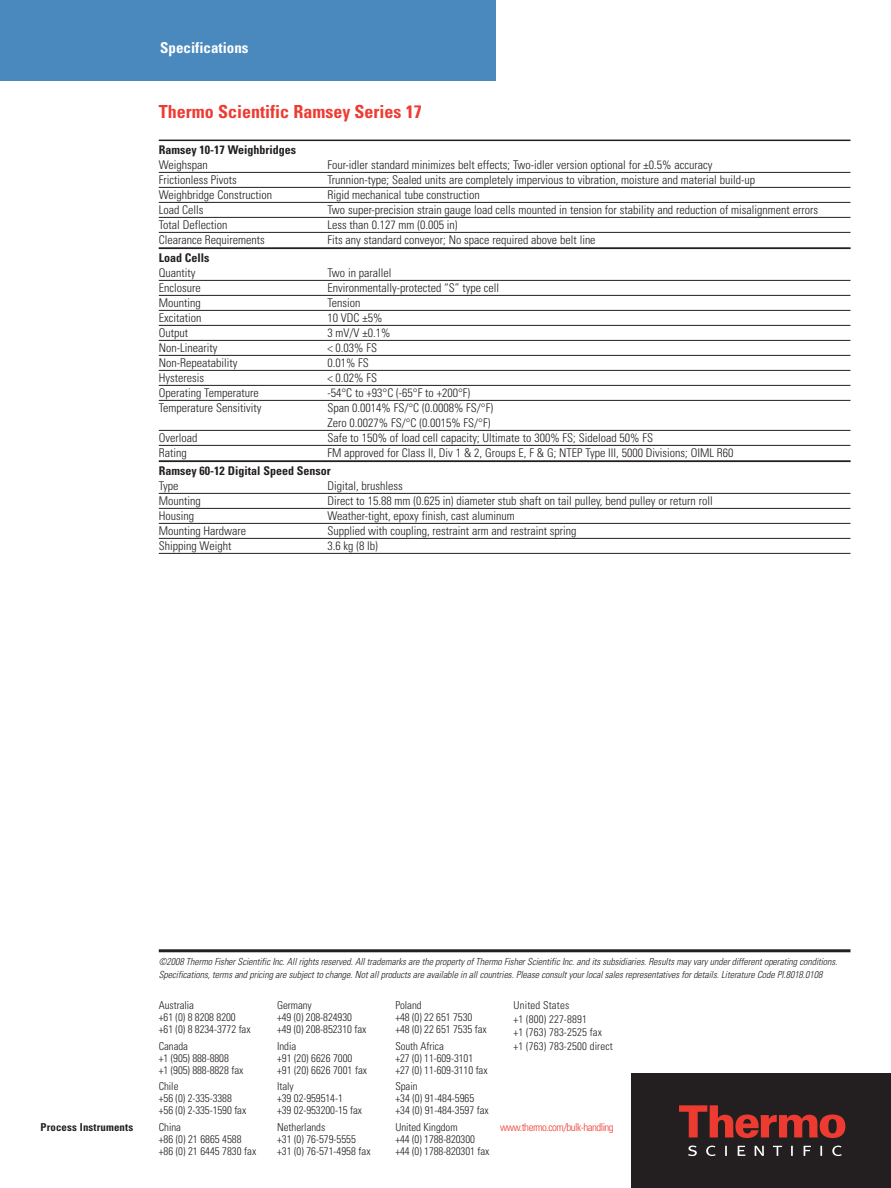
<style>
.page{position:relative;width:891px;height:1188px;background:#fff}
.page>*{position:absolute;margin:0;border:0;box-sizing:border-box;transform-origin:0 0}
.t1{font:700 condensed 18px "Univers";color:#ee3b32}
.t2{font:700 condensed 15px "Univers";color:#fff}
.t3{font:300 condensed 12px/15px "Univers";color:#231f20}
.t4{font:700 condensed 12px "Univers";color:#231f20}
.t5{font:300 condensed 10.8px/12px "Univers";letter-spacing:-.005em;color:#231f20}
.t6{font:300 condensed 10.8px/13.5px "Univers";letter-spacing:.015em;color:#231f20}
.t7{font:300 condensed 10.8px "Univers";letter-spacing:-.045em;color:#ee3e34}
.t8{font:700 condensed 10.8px "Univers";letter-spacing:.015em;color:#231f20}
.t9{font:italic 300 condensed 9.75px/12.8px "Univers";letter-spacing:-.005em;color:#231f20}
</style>
<div class="page">
<div style="left:0;top:0;width:496px;height:81px;background:#4a89be"></div>
<hr style="left:159px;top:140px;width:691px;height:1px;background:#231f20">
<hr style="left:159px;top:172px;width:691px;height:1px;background:#231f20">
<hr style="left:159px;top:187px;width:691px;height:1px;background:#231f20">
<hr style="left:159px;top:202px;width:691px;height:1px;background:#231f20">
<hr style="left:159px;top:217px;width:691px;height:1px;background:#231f20">
<hr style="left:159px;top:232px;width:691px;height:1px;background:#231f20">
<hr style="left:159px;top:248px;width:691px;height:1px;background:#231f20">
<hr style="left:159px;top:280px;width:691px;height:1px;background:#231f20">
<hr style="left:159px;top:295px;width:691px;height:1px;background:#231f20">
<hr style="left:159px;top:310px;width:691px;height:1px;background:#231f20">
<hr style="left:159px;top:325px;width:691px;height:1px;background:#231f20">
<hr style="left:159px;top:340px;width:691px;height:1px;background:#231f20">
<hr style="left:159px;top:355px;width:691px;height:1px;background:#231f20">
<hr style="left:159px;top:370px;width:691px;height:1px;background:#231f20">
<hr style="left:159px;top:385px;width:691px;height:1px;background:#231f20">
<hr style="left:159px;top:400px;width:691px;height:1px;background:#231f20">
<hr style="left:159px;top:430px;width:691px;height:1px;background:#231f20">
<hr style="left:159px;top:445px;width:691px;height:1px;background:#231f20">
<hr style="left:159px;top:461px;width:691px;height:1px;background:#231f20">
<hr style="left:159px;top:493px;width:691px;height:1px;background:#231f20">
<hr style="left:159px;top:508px;width:691px;height:1px;background:#231f20">
<hr style="left:159px;top:523px;width:691px;height:1px;background:#231f20">
<hr style="left:159px;top:538px;width:691px;height:1px;background:#231f20">
<hr style="left:159px;top:553px;width:691px;height:1px;background:#231f20">
<div style="left:632px;top:1073px;width:259px;height:115px;background:#231f20"></div>
<svg style="left:679px;top:1105px;width:166px;height:33px"></svg>
<svg style="left:688px;top:1146px;width:154px;height:10px"></svg>
<hr style="left:159px;top:949px;width:692px;height:3px;background:#231f20">
<hr style="left:890px;top:0;width:1px;height:374px;background:#c2c3c6">
<p class="t2" style="left:160px;top:42px;width:90px">Specifications</p>
<h1 class="t1" style="left:159px;top:105px;width:265px">Thermo Scientific Ramsey Series 17</h1>
<p class="t4" style="left:159px;top:145px;width:139px">Ramsey 10-17 Weighbridges</p>
<p class="t3" style="left:159px;top:158px;width:51px">Weighspan</p>
<p class="t3" style="left:327px;top:158px;width:387px">Four-idler standard minimizes belt effects; Two-idler version optional for ±0.5% accuracy</p>
<p class="t3" style="left:159px;top:173px;width:80px">Frictionless Pivots</p>
<p class="t3" style="left:327px;top:173px;width:429px">Trunnion-type; Sealed units are completely impervious to vibration, moisture and material build-up</p>
<p class="t3" style="left:159px;top:188px;width:115px">Weighbridge Construction</p>
<p class="t3" style="left:327px;top:188px;width:154px">Rigid mechanical tube construction</p>
<p class="t3" style="left:159px;top:203px;width:46px">Load Cells</p>
<p class="t3" style="left:327px;top:203px;width:492px">Two super-precision strain gauge load cells mounted in tension for stability and reduction of misalignment errors</p>
<p class="t3" style="left:159px;top:218px;width:70px">Total Deflection</p>
<p class="t3" style="left:327px;top:218px;width:132px">Less than 0.127 mm (0.005 in)</p>
<p class="t3" style="left:159px;top:233px;width:108px">Clearance Requirements</p>
<p class="t3" style="left:327px;top:233px;width:270px">Fits any standard conveyor; No space required above belt line</p>
<p class="t4" style="left:159px;top:253px;width:52px">Load Cells</p>
<p class="t3" style="left:159px;top:266px;width:38px">Quantity</p>
<p class="t3" style="left:327px;top:266px;width:66px">Two in parallel</p>
<p class="t3" style="left:159px;top:281px;width:43px">Enclosure</p>
<p class="t3" style="left:327px;top:281px;width:173px">Environmentally-protected “S” type cell</p>
<p class="t3" style="left:159px;top:296px;width:43px">Mounting</p>
<p class="t3" style="left:327px;top:296px;width:35px">Tension</p>
<p class="t3" style="left:159px;top:311px;width:44px">Excitation</p>
<p class="t3" style="left:327px;top:311px;width:57px">10 VDC ±5%</p>
<p class="t3" style="left:159px;top:326px;width:31px">Output</p>
<p class="t3" style="left:327px;top:326px;width:65px">3 mV/V ±0.1%</p>
<p class="t3" style="left:159px;top:341px;width:60px">Non-Linearity</p>
<p class="t3" style="left:327px;top:341px;width:51px">&lt; 0.03% FS</p>
<p class="t3" style="left:159px;top:356px;width:80px">Non-Repeatability</p>
<p class="t3" style="left:327px;top:356px;width:43px">0.01% FS</p>
<p class="t3" style="left:159px;top:371px;width:47px">Hysteresis</p>
<p class="t3" style="left:327px;top:371px;width:51px">&lt; 0.02% FS</p>
<p class="t3" style="left:159px;top:386px;width:101px">Operating Temperature</p>
<p class="t3" style="left:327px;top:386px;width:144px">-54°C to +93°C (-65°F to +200°F)</p>
<p class="t3" style="left:159px;top:401px;width:104px">Temperature Sensitivity</p>
<p class="t3" style="left:327px;top:401px;width:167px">Span 0.0014% FS/°C (0.0008% FS/°F)<br>Zero 0.0027% FS/°C (0.0015% FS/°F)</p>
<p class="t3" style="left:159px;top:431px;width:40px">Overload</p>
<p class="t3" style="left:327px;top:431px;width:327px">Safe to 150% of load cell capacity; Ultimate to 300% FS; Sideload 50% FS</p>
<p class="t3" style="left:159px;top:446px;width:29px">Rating</p>
<p class="t3" style="left:327px;top:446px;width:408px">FM approved for Class II, Div 1 &amp; 2, Groups E, F &amp; G; NTEP Type III, 5000 Divisions; OIML R60</p>
<p class="t4" style="left:159px;top:466px;width:174px">Ramsey 60-12 Digital Speed Sensor</p>
<p class="t3" style="left:159px;top:479px;width:21px">Type</p>
<p class="t3" style="left:327px;top:479px;width:77px">Digital, brushless</p>
<p class="t3" style="left:159px;top:494px;width:43px">Mounting</p>
<p class="t3" style="left:327px;top:494px;width:387px">Direct to 15.88 mm (0.625 in) diameter stub shaft on tail pulley, bend pulley or return roll</p>
<p class="t3" style="left:159px;top:509px;width:37px">Housing</p>
<p class="t3" style="left:327px;top:509px;width:189px">Weather-tight, epoxy finish, cast aluminum</p>
<p class="t3" style="left:159px;top:524px;width:89px">Mounting Hardware</p>
<p class="t3" style="left:327px;top:524px;width:251px">Supplied with coupling, restraint arm and restraint spring</p>
<p class="t3" style="left:159px;top:539px;width:74px">Shipping Weight</p>
<p class="t3" style="left:327px;top:539px;width:52px">3.6 kg (8 lb)</p>
<p class="t9" style="left:159px;top:956px;width:680px">©2008 Thermo Fisher Scientific Inc. All rights reserved. All trademarks are the property of Thermo Fisher Scientific Inc. and its subsidiaries. Results may vary under different operating conditions.<br>Specifications, terms and pricing are subject to change. Not all products are available in all countries. Please consult your local sales representatives for details. Literature Code PI.8018.0108</p>
<p class="t6" style="left:514px;top:1000px;width:101px">United States<br>+1 (800) 227-8891<br>+1 (763) 783-2525 fax +1 (763) 783-2500 direct</p>
<p class="t5" style="left:277px;top:1000px;width:91px">Germany<br>+49 (0) 208-824930 +49 (0) 208-852310 fax</p>
<p class="t5" style="left:277px;top:1041px;width:92px">India<br>+91 (20) 6626 7000 +91 (20) 6626 7001 fax</p>
<p class="t5" style="left:277px;top:1081px;width:87px">Italy<br>+39 02-959514-1<br>+39 02-953200-15 fax</p>
<p class="t5" style="left:277px;top:1122px;width:95px">Netherlands<br>+31 (0) 76-579-5555 +31 (0) 76-571-4958 fax</p>
<p class="t5" style="left:395px;top:1000px;width:93px">Poland<br>+48 (0) 22 651 7530 +48 (0) 22 651 7535 fax</p>
<p class="t5" style="left:395px;top:1041px;width:94px">South Africa<br>+27 (0) 11-609-3101 +27 (0) 11-609-3110 fax</p>
<p class="t5" style="left:395px;top:1081px;width:95px">Spain<br>+34 (0) 91-484-5965 +34 (0) 91-484-3597 fax</p>
<p class="t5" style="left:395px;top:1122px;width:96px">United Kingdom<br>+44 (0) 1788-820300 +44 (0) 1788-820301 fax</p>
<p class="t5" style="left:159px;top:1000px;width:93px">Australia<br>+61 (0) 8 8208 8200 +61 (0) 8 8234-3772 fax</p>
<p class="t5" style="left:159px;top:1041px;width:86px">Canada<br>+1 (905) 888-8808<br>+1 (905) 888-8828 fax</p>
<p class="t5" style="left:159px;top:1081px;width:89px">Chile<br>+56 (0) 2-335-3388 +56 (0) 2-335-1590 fax</p>
<p class="t5" style="left:159px;top:1122px;width:99px">China<br>+86 (0) 21 6865 4588 +86 (0) 21 6445 7830 fax</p>
<p class="t8" style="left:41px;top:1123px;width:94px">Process Instruments</p>
<p class="t7" style="left:500px;top:1123px;width:115px">www.thermo.com/bulk-handling</p>
</div>
